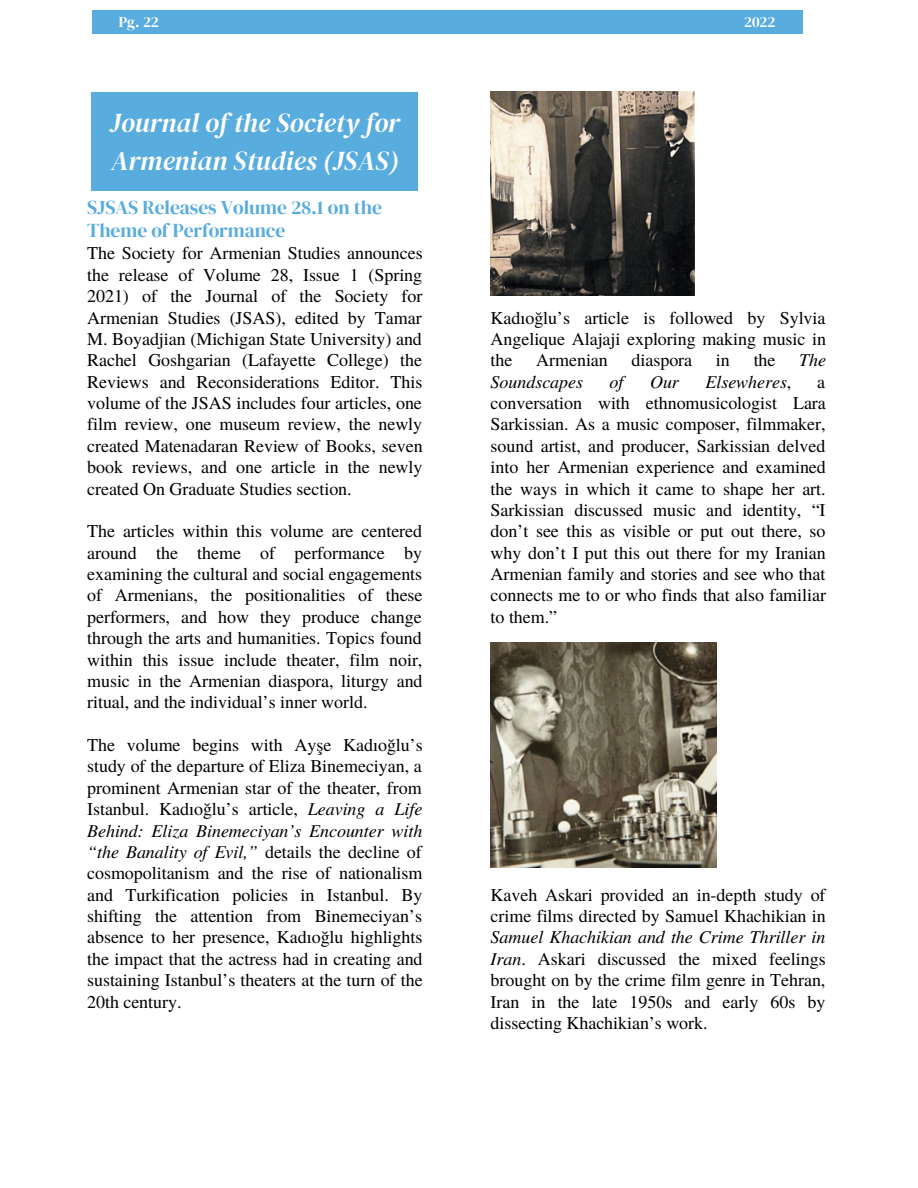
<style>
.page{position:relative;width:918px;height:1188px;background:#fff}
.page>*{position:absolute;margin:0;border:0;box-sizing:border-box;transform-origin:0 0}
.t1{font:italic 27px/37.2px "DM Serif Display";color:#fff}
.t2{font:19.5px/22.5px "DM Serif Display";letter-spacing:-.005em;color:#58acde}
.t3{font:18px/21.3px "Te X Gyre Termes";letter-spacing:-.005em;color:#000;text-align:justify}
.t4{font:italic 18px "Te X Gyre Termes";letter-spacing:-.005em;color:#000}
.t5{font:15px "DM Serif Display";color:#fff}
.s1{font-style:italic}
.s2{font-style:normal}
</style>
<div class="page">
<div style="left:92px;top:92px;width:326px;height:99px;background:#58acde"></div>
<img style="left:491px;top:92px;width:204px;height:204px">
<img style="left:491px;top:642px;width:225px;height:226px">
<div style="left:92px;top:10px;width:711px;height:24px;background:#58acde"></div>
<p class="t5" style="left:119px;top:11px;width:42px">Pg. 22</p>
<p class="t5" style="left:744px;top:11px;width:33px">2022</p>
<h1 class="t1" style="left:110px;top:104px;width:291px">Journal of the Society for<br>Armenian Studies (JSAS)</h1>
<p class="t2" style="left:87px;top:196px;width:296px">SJSAS Releases Volume 28.1 on the<br>Theme of Performance</p>
<p class="t3" style="left:87px;top:242px;width:337px">The Society for Armenian Studies announces the release of Volume 28, Issue 1 (Spring 2021) of the Journal of the Society for Armenian Studies (JSAS), edited by Tamar M. Boyadjian (Michigan State University) and Rachel Goshgarian (Lafayette College) the Reviews and Reconsiderations Editor. This volume of the JSAS includes four articles, one film review, one museum review, the newly created Matenadaran Review of Books, seven book reviews, and one article in the newly created On Graduate Studies section.</p>
<p class="t3" style="left:87px;top:520px;width:337px">The articles within this volume are centered around the theme of performance by examining the cultural and social engagements of Armenians, the positionalities of these performers, and how they produce change through the arts and humanities. Topics found within this issue include theater, film noir, music in the Armenian diaspora, liturgy and ritual, and the individual’s inner world.</p>
<p class="t3" style="left:87px;top:733px;width:337px">The volume begins with Ayşe Kadıoğlu’s study of the departure of Eliza Binemeciyan, a prominent Armenian star of the theater, from Istanbul. Kadıoğlu’s article, <span class="s1">Leaving a Life Behind: Eliza Binemeciyan’s Encounter with “the Banality of Evil,”</span> details the decline of cosmopolitanism and the rise of nationalism and Turkification policies in Istanbul. By shifting the attention from Binemeciyan’s absence to her presence, Kadıoğlu highlights the impact that the actress had in creating and sustaining Istanbul’s theaters at the turn of the 20th century.</p>
<p class="t3" style="left:491px;top:306px;width:337px">Kadıoğlu’s article is followed by Sylvia Angelique Alajaji exploring making music in the</p>
<p class="t3" style="left:536px;top:349px;width:73px">Armenian</p>
<p class="t3" style="left:632px;top:349px;width:62px">diaspora</p>
<p class="t3" style="left:716px;top:349px;width:15px">in</p>
<p class="t3" style="left:754px;top:349px;width:23px">the</p>
<p class="t4" style="left:799px;top:347px;width:28px">The</p>
<p class="t4" style="left:491px;top:368px;width:94px">Soundscapes</p>
<p class="t4" style="left:610px;top:368px;width:15px">of</p>
<p class="t4" style="left:650px;top:368px;width:30px">Our</p>
<p class="t4" style="left:706px;top:368px;width:87px">Elsewheres<span class="s2">,</span></p>
<p class="t3" style="left:491px;top:370px;width:337px;text-indent:327px">a conversation with ethnomusicologist Lara Sarkissian. As a music composer, filmmaker, sound artist, and producer, Sarkissian delved into her Armenian experience and examined the ways in which it came to shape her art.<br>Sarkissian discussed music and identity, “I don’t see this as visible or put out there, so why don’t I put this out there for my Iranian Armenian family and stories and see who that connects me to or who finds that also familiar to them.”</p>
<p class="t3" style="left:491px;top:883px;width:337px">Kaveh Askari provided an in-depth study of crime films directed by Samuel Khachikian in</p>
<p class="t3" style="left:491px;top:926px;width:337px"><span class="s1">Samuel Khachikian and the Crime Thriller in Iran</span>. Askari discussed the mixed feelings brought on by the crime film genre in Tehran, Iran in the late 1950s and early 60s by dissecting Khachikian’s work.</p>
</div>
